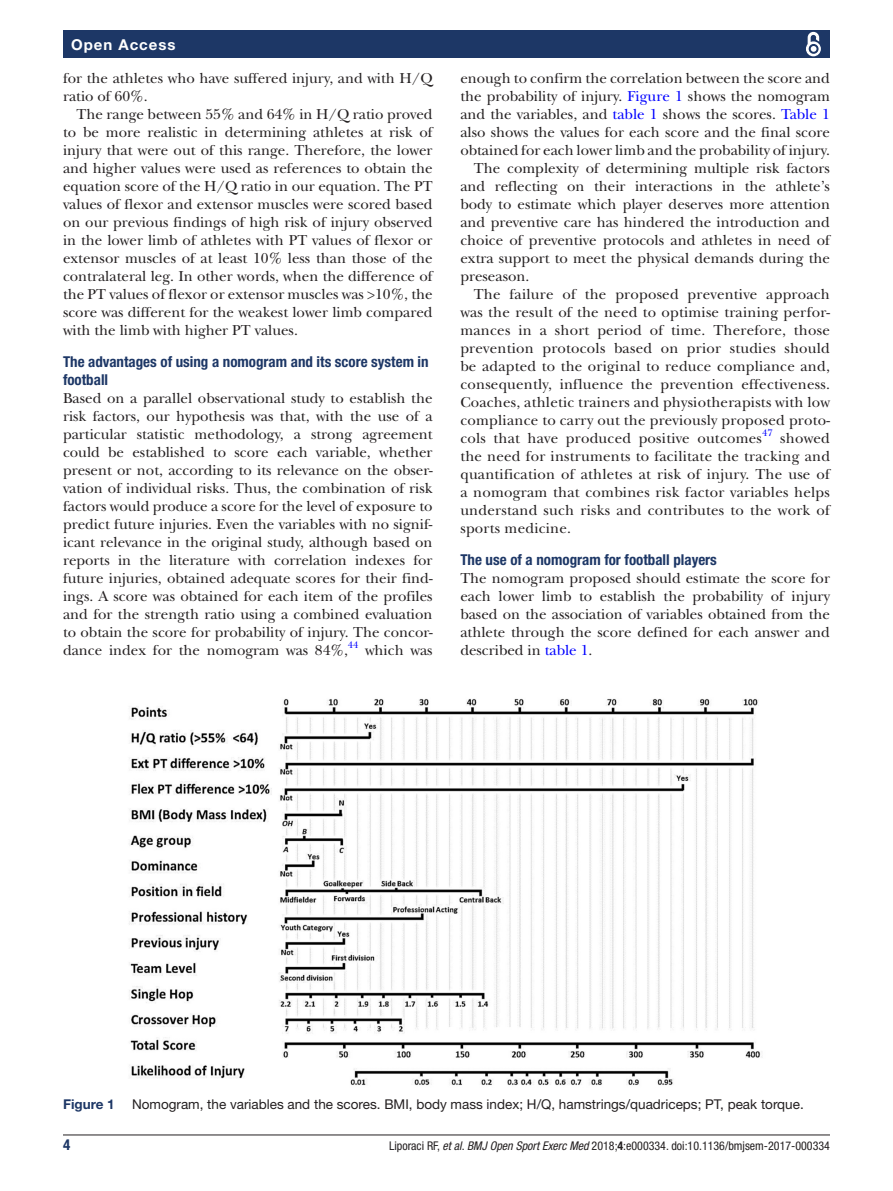
<style>
.page{position:relative;width:893px;height:1191px;background:#fff}
.page>*{position:absolute;margin:0;border:0;box-sizing:border-box;transform-origin:0 0}
.t1{font:15px/18px "New Baskerville";color:#231f20;text-align:justify}
.t2{font:700 condensed 15px/18px "Helvetica Neue LT Std";color:#1d3766}
.t3{font:700 15px "Helvetica Neue LT Std";letter-spacing:.065em;color:#fff}
.t4{font:13.5px "Helvetica Neue LT Std";color:#231f20}
.t5{font:700 13.5px "Helvetica Neue LT Std";color:#1d3766}
.t6{font:condensed 12px "Helvetica Neue LT Std";color:#231f20}
.t7{font:9.9px "New Baskerville";color:#00f}
.s1{color:#00f}
.s2{font-style:italic}
.s3{font-weight:700}
</style>
<div class="page">
<hr style="left:63px;top:1134px;width:767px;height:1px;background:#231f20">
<div style="left:63px;top:31px;width:767px;height:27px;background:#1d3766"></div>
<svg style="left:806px;top:31px;width:15px;height:26px"></svg>
<img style="left:129px;top:698px;width:633px;height:387px">
<p class="t3" style="left:71px;top:35px;width:106px">Open Access</p>
<p class="t1" style="left:63px;top:69px;width:371px">for the athletes who have suffered injury, and with H/Q ratio of 60%.</p>
<p class="t1" style="left:63px;top:105px;width:371px;text-indent:14px">The range between 55% and 64% in H/Q ratio proved to be more realistic in determining athletes at risk of injury that were out of this range. Therefore, the lower and higher values were used as references to obtain the equation score of the H/Q ratio in our equation. The PT values of flexor and extensor muscles were scored based on our previous findings of high risk of injury observed in the lower limb of athletes with PT values of flexor or extensor muscles of at least 10% less than those of the contralateral leg. In other words, when the difference of the PT values of flexor or extensor muscles was &gt;10%, the score was different for the weakest lower limb compared with the limb with higher PT values.</p>
<p class="t2" style="left:63px;top:352px;width:367px">The advantages of using a nomogram and its score system in football</p>
<p class="t1" style="left:63px;top:389px;width:371px">Based on a parallel observational study to establish the risk factors, our hypothesis was that, with the use of a particular statistic methodology, a strong agreement could be established to score each variable, whether present or not, according to its relevance on the obser&shy;vation of individual risks. Thus, the combination of risk factors would produce a score for the level of exposure to predict future injuries. Even the variables with no signif&shy;icant relevance in the original study, although based on reports in the literature with correlation indexes for future injuries, obtained adequate scores for their find&shy;ings. A score was obtained for each item of the profiles and for the strength ratio using a combined evaluation to obtain the score for probability of injury. The concor&shy;dance index for the nomogram was 84%,</p>
<p class="t7" style="left:348px;top:639px;width:12px">44</p>
<p class="t1" style="left:365px;top:641px;width:69px">which was</p>
<p class="t1" style="left:460px;top:69px;width:371px">enough to confirm the correlation between the score and</p>
<p class="t1" style="left:460px;top:87px;width:371px">the probability of injury. <span class="s1">Figure 1</span> shows the nomogram</p>
<p class="t1" style="left:460px;top:105px;width:371px">and the variables, and <span class="s1">table 1</span> shows the scores. <span class="s1">Table 1</span></p>
<p class="t1" style="left:460px;top:123px;width:371px">also shows the values for each score and the final score</p>
<p class="t1" style="left:460px;top:141px;width:371px">obtained for each lower limb and the probability of injury.</p>
<p class="t1" style="left:474px;top:159px;width:358px">The complexity of determining multiple risk factors</p>
<p class="t1" style="left:460px;top:177px;width:371px">and reflecting on their interactions in the athlete’s</p>
<p class="t1" style="left:460px;top:195px;width:371px">body to estimate which player deserves more attention</p>
<p class="t1" style="left:460px;top:213px;width:371px">and preventive care has hindered the introduction and</p>
<p class="t1" style="left:460px;top:231px;width:371px">choice of preventive protocols and athletes in need of</p>
<p class="t1" style="left:460px;top:249px;width:371px">extra support to meet the physical demands during the</p>
<p class="t1" style="left:460px;top:267px;width:70px">preseason.</p>
<p class="t1" style="left:474px;top:285px;width:358px">The failure of the proposed preventive approach</p>
<p class="t1" style="left:460px;top:303px;width:371px">was the result of the need to optimise training perfor-</p>
<p class="t1" style="left:460px;top:321px;width:371px">mances in a short period of time. Therefore, those</p>
<p class="t1" style="left:460px;top:339px;width:371px">prevention protocols based on prior studies should</p>
<p class="t1" style="left:460px;top:357px;width:371px">be adapted to the original to reduce compliance and,</p>
<p class="t1" style="left:460px;top:375px;width:371px">consequently, influence the prevention effectiveness.</p>
<p class="t1" style="left:460px;top:393px;width:371px">Coaches, athletic trainers and physiotherapists with low</p>
<p class="t1" style="left:460px;top:411px;width:371px">compliance to carry out the previously proposed proto-</p>
<p class="t1" style="left:460px;top:429px;width:303px">cols that have produced positive outcomes</p>
<p class="t7" style="left:762px;top:427px;width:12px">47</p>
<p class="t1" style="left:460px;top:429px;width:371px;text-indent:320px">showed the need for instruments to facilitate the tracking and quantification of athletes at risk of injury. The use of a nomogram that combines risk factor variables helps understand such risks and contributes to the work of sports medicine.</p>
<p class="t2" style="left:460px;top:550px;width:258px">The use of a nomogram for football players</p>
<p class="t1" style="left:460px;top:569px;width:371px">The nomogram proposed should estimate the score for each lower limb to establish the probability of injury based on the association of variables obtained from the athlete through the score defined for each answer and described in <span class="s1">table 1</span>.</p>
<p class="t5" style="left:63px;top:1096px;width:53px">Figure 1</p>
<p class="t4" style="left:132px;top:1096px;width:673px">Nomogram, the variables and the scores. BMI, body mass index; H/Q, hamstrings/quadriceps; PT, peak torque.</p>
<p class="t2" style="left:63px;top:1135px;width:9px">4</p>
<p class="t6" style="left:389px;top:1138px;width:442px">Liporaci RF, <span class="s2">et al</span>. <span class="s2">BMJ Open Sport Exerc Med</span> 2018;<span class="s3">4</span>:e000334. doi:10.1136/bmjsem-2017-000334</p>
</div>
